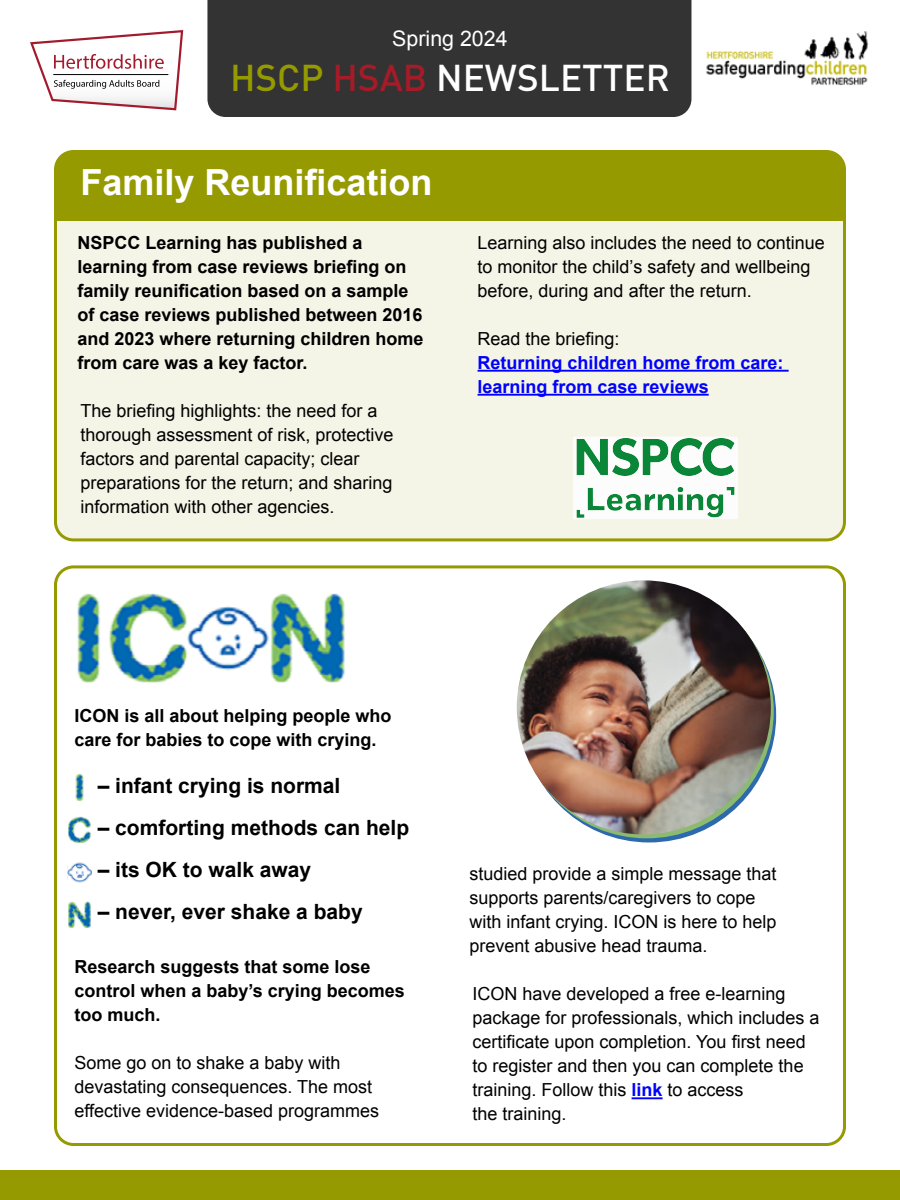
<style>
.page{position:relative;width:900px;height:1200px;background:#fff}
.page>*{position:absolute;margin:0;border:0;box-sizing:border-box;transform-origin:0 0}
.t1{font:500 36.9px "DIN";color:#fff}
.Page_header{font:700 36px "Arial";color:#fff}
.t2{font:21.45px "Arial";color:#fff}
.body{font:700 21px "Arial";color:#000}
.body-2{font:18px/24px "Arial";color:#000}
.Sub_head{font:700 18px/24px "Arial";color:#000}
.body-3{font:700 18px/24px "Arial";color:#000}
.t3{font:700 18px/24px "Arial";color:#00f}
.s1{color:#959a00}
.s2{color:#a51b27}
.s3{font-weight:700;color:#00f}
</style>
<div class="page">
<img style="left:517px;top:580px;width:254px;height:254px;border-radius:127px">
<div style="left:54px;top:565px;width:792px;height:581px;border:3px solid #959a00;border-radius:18px"></div>
<div style="left:207px;top:0;width:484px;height:117px;background:#333"></div>
<div style="left:0;top:1170px;width:900px;height:30px;background:#959a00"></div>
<img style="left:706px;top:31px;width:163px;height:54px">
<div style="left:56px;top:151px;width:788px;height:389px;background:#f4f4e7;border-radius:18px"></div>
<div style="left:56px;top:153px;width:788px;height:67px;background:#959a00"></div>
<div style="left:54px;top:150px;width:792px;height:391px;border:3px solid #959a00;border-radius:18px"></div>
<svg style="left:573px;top:437px;width:165px;height:82px"></svg>
<img style="left:77px;top:593px;width:268px;height:90px">
<img style="left:75px;top:774px;width:9px;height:27px">
<img style="left:68px;top:816px;width:23px;height:27px">
<img style="left:68px;top:862px;width:23px;height:21px">
<img style="left:68px;top:901px;width:23px;height:27px">
<hr style="left:478px;top:370px;width:311px;height:2px;background:#00f">
<hr style="left:478px;top:394px;width:231px;height:2px;background:#00f">
<hr style="left:632px;top:1097px;width:31px;height:2px;background:#00f">
<svg style="left:30px;top:30px;width:154px;height:81px"></svg>
<p class="t2" style="left:392px;top:24px;width:117px">Spring 2024</p>
<p class="t1" style="left:230px;top:54px;width:441px"><span class="s1">HSCP</span> <span class="s2">HSAB</span> NEWSLETTER</p>
<p class="Page_header" style="left:80px;top:158px;width:354px">Family Reunification</p>
<p class="Sub_head" style="left:77px;top:231px;width:348px">NSPCC Learning has published a learning from case reviews briefing on family reunification based on a sample of case reviews published between 2016 and 2023 where returning children home from care was a key factor.</p>
<p class="body-2" style="left:80px;top:399px;width:315px">The briefing highlights: the need for a thorough assessment of risk, protective factors and parental capacity; clear preparations for the return; and sharing information with other agencies.</p>
<p class="body-2" style="left:478px;top:231px;width:349px">Learning also includes the need to continue to monitor the child’s safety and wellbeing before, during and after the return.</p>
<p class="body-2" style="left:478px;top:327px;width:144px">Read the briefing:</p>
<p class="t3" style="left:478px;top:351px;width:308px">Returning children home from care: learning from case reviews</p>
<p class="Sub_head" style="left:74px;top:705px;width:319px">ICON is all about helping people who care for babies to cope with crying.</p>
<p class="body" style="left:98px;top:772px;width:244px">– infant crying is normal</p>
<p class="body" style="left:98px;top:814px;width:313px">– comforting methods can help</p>
<p class="body" style="left:98px;top:856px;width:215px">– its OK to walk away</p>
<p class="body" style="left:98px;top:898px;width:266px">– never, ever shake a baby</p>
<p class="body-3" style="left:74px;top:956px;width:332px">Research suggests that some lose control when a baby’s crying becomes too much.</p>
<p class="body-2" style="left:74px;top:1051px;width:306px">Some go on to shake a baby with devastating consequences. The most effective evidence-based programmes</p>
<p class="body-2" style="left:470px;top:862px;width:309px">studied provide a simple message that supports parents/caregivers to cope with infant crying. ICON is here to help prevent abusive head trauma.</p>
<p class="body-2" style="left:472px;top:982px;width:349px">ICON have developed a free e-learning package for professionals, which includes a certificate upon completion. You first need to register and then you can complete the training. Follow this <span class="s3">link</span> to access<br>the training.</p>
</div>
